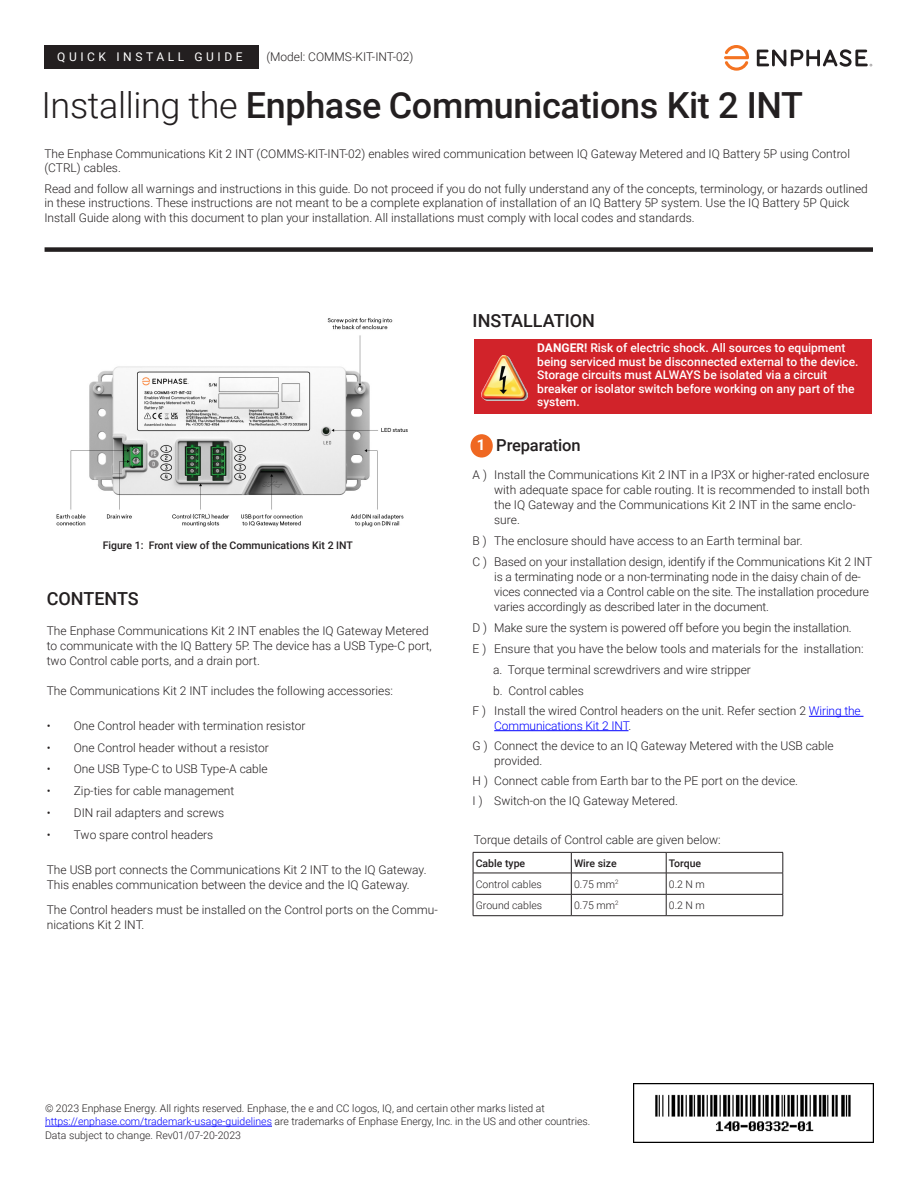
<style>
.page{position:relative;width:918px;height:1188px;background:#fff}
.page>*{position:absolute;margin:0;border:0;box-sizing:border-box;transform-origin:0 0}
.t1{font:500 36px "Roboto";letter-spacing:-.01em;color:#231f20}
.Heading_NEW{font:500 18px "Roboto";color:#231f20}
.Substep{font:500 18px "Roboto";color:#231f20}
.Heading_NEW-2{font:500 16.5px "Roboto";letter-spacing:-.01em;color:#231f20}
.t2{font:700 15px "Roboto";color:#fff}
.Substep-2{font:300 12px/15px "Roboto";color:#231f20}
.Main_paragraph{font:300 12px/15px "Roboto";color:#231f20}
.t3{font:500 12px/13.5px "Roboto";color:#fff}
.t4{font:12px "Roboto";letter-spacing:.3em;color:#fff}
.DS-Legal_mousetype{font:300 10.5px/13.5px "Roboto";color:#231f20}
.t5{font:500 10.5px "Roboto";color:#231f20}
.s1{font-weight:300}
.s2{font-weight:700}
.s3{color:#00f}
</style>
<div class="page">
<div style="left:45px;top:45px;width:214px;height:24px;background:#231f20"></div>
<div style="left:45px;top:247px;width:828px;height:5px;background:#231f20"></div>
<div style="left:474px;top:339px;width:397px;height:75px;background:#d1232a"></div>
<img style="left:481px;top:356px;width:47px;height:44px">
<hr style="left:473px;top:852px;width:98px;height:1px;background:#231f20">
<hr style="left:571px;top:852px;width:95px;height:1px;background:#231f20">
<hr style="left:666px;top:852px;width:117px;height:1px;background:#231f20">
<hr style="left:473px;top:873px;width:98px;height:1px;background:#231f20">
<hr style="left:571px;top:873px;width:95px;height:1px;background:#231f20">
<hr style="left:666px;top:873px;width:117px;height:1px;background:#231f20">
<hr style="left:473px;top:894px;width:98px;height:1px;background:#231f20">
<svg style="left:473px;top:853px;width:1px;height:62px"></svg>
<hr style="left:571px;top:894px;width:95px;height:1px;background:#231f20">
<svg style="left:571px;top:853px;width:1px;height:62px"></svg>
<hr style="left:666px;top:894px;width:117px;height:1px;background:#231f20">
<svg style="left:666px;top:853px;width:1px;height:62px"></svg>
<svg style="left:783px;top:853px;width:1px;height:63px"></svg>
<hr style="left:473px;top:915px;width:98px;height:1px;background:#231f20">
<hr style="left:571px;top:915px;width:95px;height:1px;background:#231f20">
<hr style="left:666px;top:915px;width:117px;height:1px;background:#231f20">
<div style="left:471px;top:434px;width:22px;height:24px;background:#ef6822;border-radius:50%"></div>
<img style="left:633px;top:1084px;width:240px;height:58px">
<hr style="left:45px;top:1126px;width:227px;height:1px;background:#00f">
<svg style="left:724px;top:45px;width:25px;height:26px"></svg>
<svg style="left:757px;top:49px;width:115px;height:18px"></svg>
<hr style="left:809px;top:716px;width:55px;height:1px;background:#00f">
<hr style="left:494px;top:730px;width:135px;height:1px;background:#00f">
<img style="left:56px;top:317px;width:352px;height:210px">
<p class="Substep-2" style="left:266px;top:49px;width:148px">(Model: COMMS-KIT-INT-02)</p>
<p class="t1" style="left:41px;top:80px;width:763px"><span class="s1">Installing the</span> Enphase Communications Kit 2 INT</p>
<p class="Substep-2" style="left:44px;top:146px;width:807px;line-height:14.4px">The Enphase Communications Kit 2 INT (COMMS-KIT-INT-02) enables wired communication between IQ Gateway Metered and IQ Battery 5P using Control (CTRL) cables.</p>
<p class="Substep-2" style="left:44px;top:181px;width:825px;line-height:14.4px">Read and follow all warnings and instructions in this guide. Do not proceed if you do not fully understand any of the concepts, terminology, or hazards outlined in these instructions. These instructions are not meant to be a complete explanation of installation of an IQ Battery 5P system. Use the IQ Battery 5P Quick<br>Install Guide along with this document to plan your installation. All installations must comply with local codes and standards.</p>
<p class="t4" style="left:57px;top:48px;width:187px">QUICK INSTALL GUIDE</p>
<p class="Heading_NEW" style="left:473px;top:308px;width:124px">INSTALLATION</p>
<p class="t5" style="left:103px;top:538px;width:252px">Figure 1: Front view of the Communications Kit 2 INT</p>
<p class="Substep" style="left:47px;top:586px;width:93px">CONTENTS</p>
<p class="Main_paragraph" style="left:47px;top:622px;width:387px">The Enphase Communications Kit 2 INT enables the IQ Gateway Metered to communicate with the IQ Battery 5P. The device has a USB Type-C port, two Control cable ports, and a drain port.</p>
<p class="Main_paragraph" style="left:47px;top:682px;width:348px">The Communications Kit 2 INT includes the following accessories:</p>
<p class="Substep-2" style="left:47px;top:718px;width:260px">• One Control header with termination resistor</p>
<p class="Substep-2" style="left:47px;top:739px;width:224px">• One Control header without a resistor</p>
<p class="Substep-2" style="left:47px;top:761px;width:223px">• One USB Type-C to USB Type-A cable</p>
<p class="Substep-2" style="left:47px;top:783px;width:189px">• Zip-ties for cable management</p>
<p class="Substep-2" style="left:47px;top:805px;width:179px">• DIN rail adapters and screws</p>
<p class="Substep-2" style="left:47px;top:827px;width:168px">• Two spare control headers</p>
<p class="Main_paragraph" style="left:47px;top:862px;width:381px">The USB port connects the Communications Kit 2 INT to the IQ Gateway.<br>This enables communication between the device and the IQ Gateway.</p>
<p class="Main_paragraph" style="left:47px;top:901px;width:392px">The Control headers must be installed on the Control ports on the Commu&shy;nications Kit 2 INT.</p>
<p class="t3" style="left:537px;top:341px;width:323px"><span class="s2">DANGER!</span> Risk of electric shock. All sources to equipment being serviced must be disconnected external to the device.<br>Storage circuits must ALWAYS be isolated via a circuit breaker or isolator switch before working on any part of the system.</p>
<p class="Heading_NEW-2" style="left:496px;top:434px;width:86px">Preparation</p>
<p class="Substep-2" style="left:494px;top:467px;width:377px;text-indent:-22px">A ) Install the Communications Kit 2 INT in a IP3X or higher-rated enclosure with adequate space for cable routing. It is recommended to install both the IQ Gateway and the Communications Kit 2 INT in the same enclo&shy;sure.</p>
<p class="Substep-2" style="left:473px;top:533px;width:332px">B ) The enclosure should have access to an Earth terminal bar.</p>
<p class="Substep-2" style="left:494px;top:554px;width:379px;text-indent:-22px">C ) Based on your installation design, identify if the Communications Kit 2 INT is a terminating node or a non-terminating node in the daisy chain of de&shy;vices connected via a Control cable on the site. The installation procedure varies accordingly as described later in the document.</p>
<p class="Substep-2" style="left:473px;top:620px;width:381px">D ) Make sure the system is powered off before you begin the installation.</p>
<p class="Substep-2" style="left:473px;top:641px;width:393px">E ) Ensure that you have the below tools and materials for the installation:</p>
<p class="Substep-2" style="left:493px;top:662px;width:259px">a. Torque terminal screwdrivers and wire stripper</p>
<p class="Substep-2" style="left:493px;top:683px;width:92px">b. Control cables</p>
<p class="Substep-2" style="left:494px;top:704px;width:368px;line-height:14.4px;text-indent:-22px">F ) Install the wired Control headers on the unit. Refer section 2 <span class="s3">Wiring the<br>Communications Kit 2 INT</span>.</p>
<p class="Substep-2" style="left:494px;top:738px;width:341px;line-height:14.4px;text-indent:-22px">G ) Connect the device to an IQ Gateway Metered with the USB cable provided.</p>
<p class="Substep-2" style="left:473px;top:773px;width:327px">H ) Connect cable from Earth bar to the PE port on the device.</p>
<p class="Substep-2" style="left:473px;top:793px;width:207px">I ) Switch-on the IQ Gateway Metered.</p>
<p class="t2" style="left:477px;top:434px;width:10px">1</p>
<p class="Main_paragraph" style="left:474px;top:831px;width:249px">Torque details of Control cable are given below:</p>
<p class="t5" style="left:476px;top:856px;width:51px">Cable type</p>
<p class="t5" style="left:574px;top:856px;width:44px">Wire size</p>
<p class="t5" style="left:669px;top:856px;width:34px">Torque</p>
<p class="DS-Legal_mousetype" style="left:476px;top:877px;width:67px">Control cables</p>
<p class="DS-Legal_mousetype" style="left:574px;top:877px;width:46px">0.75 mm<sup>2</sup></p>
<p class="DS-Legal_mousetype" style="left:669px;top:877px;width:38px">0.2 N m</p>
<p class="DS-Legal_mousetype" style="left:476px;top:898px;width:68px">Ground cables</p>
<p class="DS-Legal_mousetype" style="left:574px;top:898px;width:46px">0.75 mm<sup>2</sup></p>
<p class="DS-Legal_mousetype" style="left:669px;top:898px;width:38px">0.2 N m</p>
<p class="DS-Legal_mousetype" style="left:45px;top:1101px;width:547px">© 2023 Enphase Energy. All rights reserved. Enphase, the e and CC logos, IQ, and certain other marks listed at <span class="s3">https://enphase.com/trademark-usage-guidelines</span> are trademarks of Enphase Energy, Inc. in the US and other countries.<br>Data subject to change. Rev01/07-20-2023</p>
</div>
